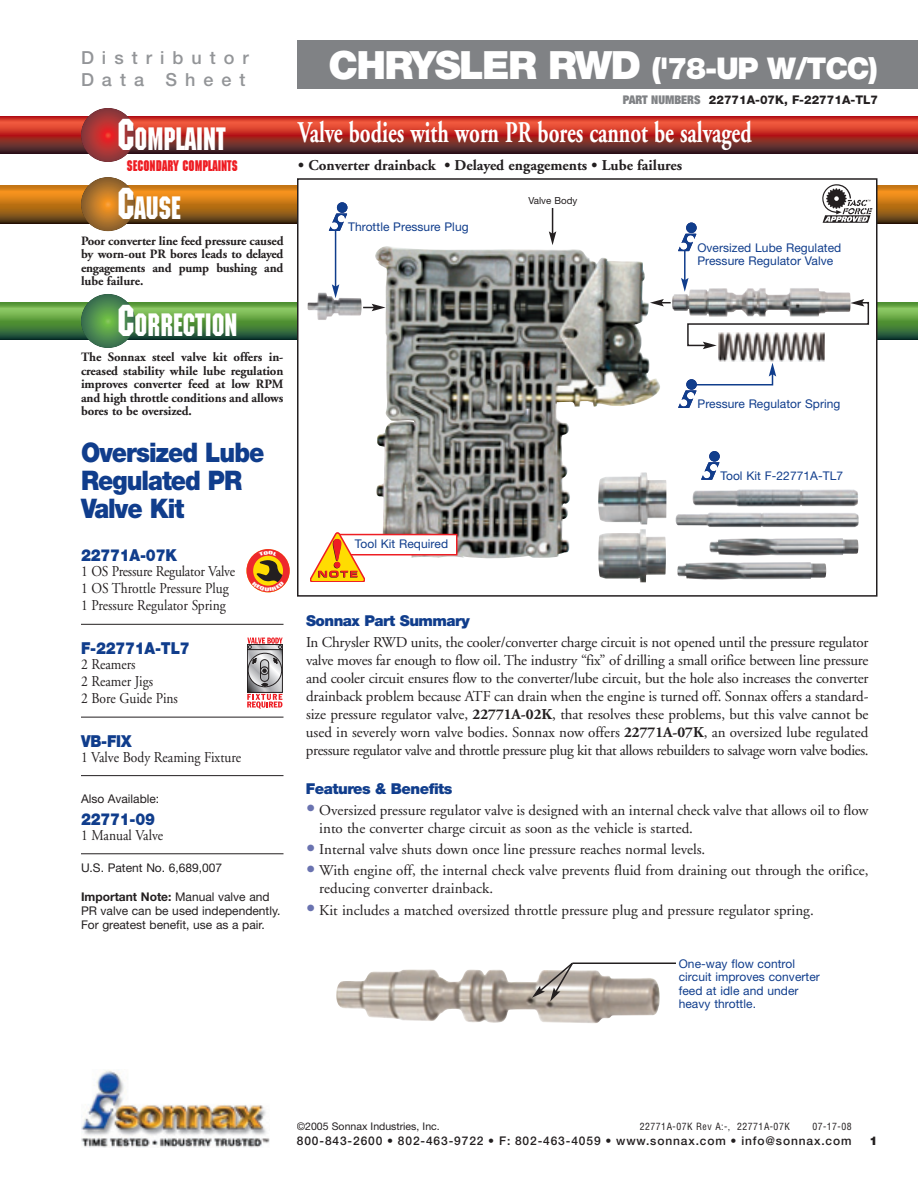
<style>
.page{position:relative;width:918px;height:1188px;background:#fff}
.page>*{position:absolute;margin:0;border:0;box-sizing:border-box;transform-origin:0 0}
.t1{font:31.5px "Machine";color:#fff;scale:.85 1}
.t2{font:700 30px "Adobe Garamond";color:#fff;scale:.7 1}
.t3{font:900 30px "Helvetica Neue";letter-spacing:-.04em;color:#fff}
.t4{font:900 27px/27.8px "Helvetica Neue";letter-spacing:-.04em;color:#103d8c;scale:.9 1}
.t5{font:500 18px/21.6px "Helvetica Neue";letter-spacing:.445em;color:#939598}
.t6{font:900 16.5px "Helvetica Neue";letter-spacing:-.015em;color:#103d8c;scale:.9 1}
.t7{font:15px/18px "Adobe Garamond";color:#231f20}
.t8{font:15px/17.1px "Adobe Garamond";color:#231f20;scale:.9 1}
.t9{font:700 15px "Adobe Garamond";color:#231f20}
.t10{font:900 15px "Helvetica Neue";letter-spacing:-.035em;color:#103d8c}
.t11{font:700 15px "Machine";color:#ee1d23;scale:.85 1}
.t12{font:700 12.75px/13.5px "Adobe Garamond";letter-spacing:-.005em;color:#231f20;text-align:justify}
.t13{font:12px/13.5px "Helvetica Neue";letter-spacing:.005em;color:#103d8c}
.t14{font:12px/14.2px "Helvetica Neue";color:#231f20}
.t15{font:500 12px "Helvetica Neue";letter-spacing:.07em;color:#231f20}
.t16{font:800 12px "Helvetica Neue";color:#231f20}
.t17{font:900 12px "Helvetica Neue";color:#231f20}
.t18{font:10.5px "Helvetica Neue";color:#231f20}
.t19{font:condensed 9.75px "Helvetica";letter-spacing:.05em;color:#231f20}
.t20{font:9.75px "Helvetica Neue";color:#231f20}
.s1{font-size:39px}
.s2{font-weight:900;font-stretch:expanded;color:#808285}
.s3{font-size:43.5px}
.s4{font-weight:700}
.s5{font-size:24px;color:#6a73b0}
</style>
<div class="page">
<hr style="left:81px;top:624px;width:203px;height:1px;background:#231f20">
<hr style="left:81px;top:717px;width:203px;height:1px;background:#231f20">
<hr style="left:81px;top:775px;width:203px;height:1px;background:#231f20">
<hr style="left:81px;top:853px;width:203px;height:1px;background:#231f20">
<svg style="left:0;top:302px;width:918px;height:38px;background:#518b40"></svg>
<svg style="left:81px;top:294px;width:54px;height:54px;background:#4b894e"></svg>
<svg style="left:0;top:185px;width:918px;height:38px;background:#b16c17"></svg>
<svg style="left:81px;top:177px;width:54px;height:54px;background:#ac712a"></svg>
<div style="left:297px;top:40px;width:581px;height:49px;background:#808285"></div>
<div style="left:878px;top:40px;width:40px;height:49px;background:#808285"></div>
<svg style="left:0;top:116px;width:918px;height:38px;background:#a13028"></svg>
<svg style="left:81px;top:108px;width:54px;height:54px;background:#a73435"></svg>
<svg style="left:247px;top:694px;width:35px;height:15px"></svg>
<svg style="left:249px;top:687px;width:32px;height:4px"></svg>
<div style="left:247px;top:649px;width:36px;height:44px;border:1px solid #231f20"></div>
<svg style="left:247px;top:637px;width:36px;height:50px;background:#a99b9d"></svg>
<img style="left:81px;top:1070px;width:189px;height:78px">
<img style="left:336px;top:969px;width:324px;height:54px">
<hr style="left:572px;top:963px;width:104px;height:1px;background:#231f20">
<svg style="left:532px;top:962px;width:42px;height:40px"></svg>
<div style="left:298px;top:179px;width:579px;height:417px;background:#fff"></div>
<img style="left:369px;top:246px;width:291px;height:313px">
<div style="left:297px;top:178px;width:581px;height:419px;border:2px solid #231f20"></div>
<svg style="left:822px;top:184px;width:50px;height:39px"></svg>
<img style="left:672px;top:288px;width:179px;height:23px">
<svg style="left:650px;top:299px;width:21px;height:7px"></svg>
<hr style="left:335px;top:230px;width:1px;height:57px;background:#103d8c">
<svg style="left:332px;top:284px;width:7px;height:9px"></svg>
<svg style="left:329px;top:213px;width:19px;height:18px"></svg>
<div style="left:337px;top:202px;width:10px;height:11px;background:#103d8c;border-radius:50%"></div>
<hr style="left:684px;top:251px;width:2px;height:29px;background:#103d8c">
<svg style="left:681px;top:278px;width:8px;height:14px"></svg>
<svg style="left:678px;top:234px;width:19px;height:17px"></svg>
<div style="left:686px;top:223px;width:11px;height:10px;background:#103d8c;border-radius:50%"></div>
<svg style="left:549px;top:208px;width:7px;height:37px"></svg>
<div style="left:338px;top:535px;width:119px;height:20px;background:#fff"></div>
<div style="left:337px;top:534px;width:121px;height:21px;border:2px solid #ee1e24"></div>
<svg style="left:311px;top:533px;width:53px;height:49px"></svg>
<img style="left:307px;top:293px;width:55px;height:27px">
<svg style="left:363px;top:304px;width:23px;height:7px"></svg>
<img style="left:677px;top:562px;width:149px;height:18px">
<img style="left:709px;top:538px;width:149px;height:18px">
<img style="left:675px;top:513px;width:184px;height:14px">
<img style="left:693px;top:489px;width:165px;height:18px">
<img style="left:598px;top:472px;width:69px;height:52px">
<img style="left:598px;top:529px;width:68px;height:54px">
<svg style="left:701px;top:462px;width:19px;height:18px"></svg>
<div style="left:709px;top:451px;width:11px;height:11px;background:#103d8c;border-radius:50%"></div>
<img style="left:718px;top:349px;width:107px;height:12px">
<svg style="left:686px;top:299px;width:184px;height:50px"></svg>
<svg style="left:678px;top:363px;width:98px;height:45px"></svg>
<div style="left:686px;top:379px;width:11px;height:11px;background:#103d8c;border-radius:50%"></div>
<svg style="left:246px;top:549px;width:44px;height:43px"></svg>
<p class="t5" style="left:81px;top:49px;width:169px">Distributor<br>Data Sheet</p>
<h2 class="t3" style="left:328px;top:57px;width:551px"><span class="s1">CHRYSLER RWD</span> ('78-UP W/TCC)</h2>
<p class="t16" style="left:623px;top:96px;width:257px"><span class="s2">PART NUMBERS</span> 22771A-07K, F-22771A-TL7</p>
<h1 class="t1" style="left:118px;top:121px;width:129px"><span class="s3">C</span>OMPLAINT</h1>
<h2 class="t2" style="left:298px;top:121px;width:649px">Valve bodies with worn PR bores cannot be salvaged</h2>
<p class="t11" style="left:127px;top:157px;width:132px">SECONDARY COMPLAINTS</p>
<p class="t9" style="left:298px;top:159px;width:385px">• Converter drainback • Delayed engagements • Lube failures</p>
<h1 class="t1" style="left:118px;top:190px;width:76px"><span class="s3">C</span>AUSE</h1>
<p class="t12" style="left:81px;top:235px;width:204px">Poor converter line feed pressure caused by worn-out PR bores leads to delayed engagements and pump bushing and lube failure.</p>
<h1 class="t1" style="left:118px;top:307px;width:142px"><span class="s3">C</span>ORRECTION</h1>
<p class="t12" style="left:81px;top:352px;width:204px">The Sonnax steel valve kit offers in&shy;creased stability while lube regulation improves converter feed at low RPM and high throttle conditions and allows bores to be oversized.</p>
<h3 class="t4" style="left:81px;top:441px;width:205px">Oversized Lube<br>Regulated PR<br>Valve Kit</h3>
<p class="t6" style="left:81px;top:549px;width:108px">22771A-07K</p>
<p class="t8" style="left:81px;top:564px;width:173px">1 OS Pressure Regulator Valve<br>1 OS Throttle Pressure Plug<br>1 Pressure Regulator Spring</p>
<p class="t6" style="left:81px;top:642px;width:122px">F-22771A-TL7</p>
<p class="t8" style="left:81px;top:657px;width:109px">2 Reamers<br>2 Reamer Jigs<br>2 Bore Guide Pins</p>
<p class="t6" style="left:81px;top:735px;width:58px">VB-FIX</p>
<p class="t8" style="left:81px;top:750px;width:179px">1 Valve Body Reaming Fixture</p>
<p class="t14" style="left:81px;top:793px;width:80px">Also Available:</p>
<p class="t6" style="left:81px;top:813px;width:84px">22771-09</p>
<p class="t8" style="left:81px;top:828px;width:93px">1 Manual Valve</p>
<p class="t14" style="left:81px;top:862px;width:143px">U.S. Patent No. 6,689,007</p>
<p class="t14" style="left:81px;top:891px;width:201px"><span class="s4">Important Note:</span> Manual valve and<br>PR valve can be used independently.<br>For greatest benefit, use as a pair.</p>
<p class="t13" style="left:348px;top:222px;width:122px">Throttle Pressure Plug</p>
<p class="t20" style="left:528px;top:197px;width:50px">Valve Body</p>
<p class="t13" style="left:355px;top:539px;width:95px">Tool Kit Required</p>
<p class="t13" style="left:697px;top:242px;width:145px">Oversized Lube Regulated<br>Pressure Regulator Valve</p>
<p class="t13" style="left:698px;top:398px;width:144px">Pressure Regulator Spring</p>
<p class="t13" style="left:720px;top:470px;width:124px">Tool Kit F-22771A-TL7</p>
<p class="t10" style="left:306px;top:615px;width:165px">Sonnax Part Summary</p>
<p class="t7" style="left:306px;top:635px;width:564px;text-align:justify">In Chrysler RWD units, the cooler/converter charge circuit is not opened until the pressure regulator valve moves far enough to flow oil. The industry “fix” of drilling a small orifice between line pressure and cooler circuit ensures flow to the converter/lube circuit, but the hole also increases the converter drainback problem because ATF can drain when the engine is turned off. Sonnax offers a standard&shy;size pressure regulator valve, <span class="s4">22771A-02K</span>, that resolves these problems, but this valve cannot be used in severely worn valve bodies. Sonnax now offers <span class="s4">22771A-07K</span>, an oversized lube regulated pressure regulator valve and throttle pressure plug kit that allows rebuilders to salvage worn valve bodies.</p>
<p class="t10" style="left:306px;top:783px;width:148px">Features &amp; Benefits</p>
<p class="t7" style="left:319px;top:802px;width:551px;text-indent:-13px"><span class="s5">•</span> Oversized pressure regulator valve is designed with an internal check valve that allows oil to flow into the converter charge circuit as soon as the vehicle is started.</p>
<p class="t7" style="left:306px;top:842px;width:401px"><span class="s5">•</span> Internal valve shuts down once line pressure reaches normal levels.</p>
<p class="t7" style="left:319px;top:863px;width:551px;text-indent:-13px"><span class="s5">•</span> With engine off, the internal check valve prevents fluid from draining out through the orifice, reducing converter drainback.</p>
<p class="t7" style="left:306px;top:902px;width:509px"><span class="s5">•</span> Kit includes a matched oversized throttle pressure plug and pressure regulator spring.</p>
<p class="t13" style="left:679px;top:958px;width:143px">One-way flow control circuit improves converter feed at idle and under heavy throttle.</p>
<p class="t18" style="left:297px;top:1123px;width:144px">©2005 Sonnax Industries, Inc.</p>
<p class="t19" style="left:640px;top:1123px;width:151px">22771A-07K Rev A:-, 22771A-07K</p>
<p class="t19" style="left:812px;top:1123px;width:41px">07-17-08</p>
<p class="t15" style="left:297px;top:1137px;width:556px">800-843-2600 • 802-463-9722 • F: 802-463-4059 • www.sonnax.com • info@sonnax.com</p>
<p class="t17" style="left:869px;top:1137px;width:10px">1</p>
</div>
